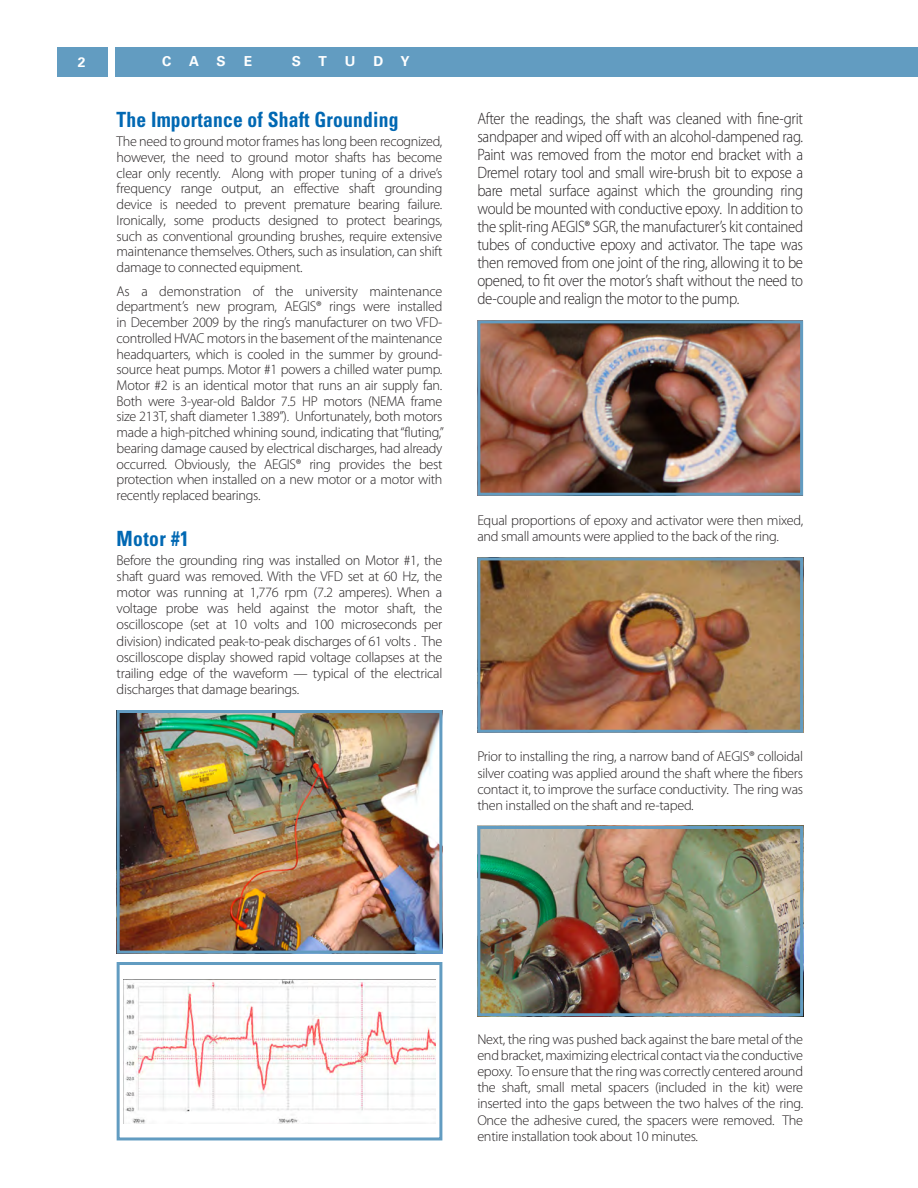
<style>
.page{position:relative;width:918px;height:1188px;background:#fff}
.page>*{position:absolute;margin:0;border:0;box-sizing:border-box;transform-origin:0 0}
.t1{font:700 condensed 21px "Univers LT Std";letter-spacing:.01em;color:#0168b3;scale:.93 1}
.body{font:300 16.5px/18px "Myriad Pro";letter-spacing:-.02em;color:#231f20;text-align:justify;scale:.9 1}
.Column_Copy{font:300 14.25px/15.8px "Myriad Pro";letter-spacing:-.02em;color:#231f20;text-align:justify}
.body-2{font:300 14.25px/16.2px "Myriad Pro";letter-spacing:-.02em;color:#231f20;text-align:justify}
.t2{font:700 13.8px "Univers LT Std";color:#fff}
</style>
<div class="page">
<div style="left:116px;top:47px;width:802px;height:29px;background:#629cc1"></div>
<img style="left:121px;top:714px;width:317px;height:236px">
<div style="left:117px;top:710px;width:325px;height:244px;border:3px solid #629cc1"></div>
<img style="left:124px;top:979px;width:311px;height:144px">
<div style="left:117px;top:962px;width:325px;height:178px;border:3px solid #629cc1"></div>
<img style="left:481px;top:324px;width:318px;height:168px">
<div style="left:477px;top:320px;width:326px;height:176px;border:3px solid #629cc1"></div>
<img style="left:481px;top:561px;width:318px;height:168px">
<div style="left:477px;top:557px;width:326px;height:176px;border:3px solid #629cc1"></div>
<img style="left:481px;top:830px;width:318px;height:182px">
<div style="left:477px;top:826px;width:326px;height:190px;border:3px solid #629cc1"></div>
<div style="left:58px;top:47px;width:50px;height:29px;background:#629cc1"></div>
<p class="t2" style="left:78px;top:54px;width:9px">2</p>
<p class="t2" style="left:162px;top:53px;width:11px">C</p>
<p class="t2" style="left:189px;top:53px;width:11px">A</p>
<p class="t2" style="left:217px;top:53px;width:11px">S</p>
<p class="t2" style="left:244px;top:53px;width:10px">E</p>
<p class="t2" style="left:292px;top:53px;width:11px">S</p>
<p class="t2" style="left:319px;top:53px;width:10px">T</p>
<p class="t2" style="left:345px;top:53px;width:12px">U</p>
<p class="t2" style="left:374px;top:53px;width:38px">D Y</p>
<p class="t1" style="left:117px;top:107px;width:305px">The Importance of Shaft Grounding</p>
<p class="Column_Copy" style="left:117px;top:133px;width:327px">The need to ground motor frames has long been recognized, however, the need to ground motor shafts has become clear only recently. Along with proper tuning of a drive’s frequency range output, an effective shaft grounding device is needed to prevent premature bearing failure.<br>Ironically, some products designed to protect bearings, such as conventional grounding brushes, require extensive maintenance themselves. Others, such as insulation, can shift damage to connected equipment.</p>
<p class="Column_Copy" style="left:117px;top:283px;width:329px">As a demonstration of the university maintenance department’s new program, AEGIS® rings were installed in December 2009 by the ring’s manufacturer on two VFD&shy;controlled HVAC motors in the basement of the maintenance headquarters, which is cooled in the summer by ground&shy;source heat pumps. Motor #1 powers a chilled water pump.<br>Motor #2 is an identical motor that runs an air supply fan.<br>Both were 3-year-old Baldor 7.5 HP motors (NEMA frame size 213T, shaft diameter 1.389”). Unfortunately, both motors made a high-pitched whining sound, indicating that “fluting,” bearing damage caused by electrical discharges, had already occurred. Obviously, the AEGIS® ring provides the best protection when installed on a new motor or a motor with recently replaced bearings.</p>
<p class="t1" style="left:117px;top:525px;width:79px">Motor #1</p>
<p class="body-2" style="left:117px;top:552px;width:327px">Before the grounding ring was installed on Motor #1, the shaft guard was removed. With the VFD set at 60 Hz, the motor was running at 1,776 rpm (7.2 amperes). When a voltage probe was held against the motor shaft, the oscilloscope (set at 10 volts and 100 microseconds per division) indicated peak-to-peak discharges of 61 volts . The oscilloscope display showed rapid voltage collapses at the trailing edge of the waveform — typical of the electrical discharges that damage bearings.</p>
<p class="body" style="left:477px;top:110px;width:364px">After the readings, the shaft was cleaned with fine-grit sandpaper and wiped off with an alcohol-dampened rag.<br>Paint was removed from the motor end bracket with a Dremel rotary tool and small wire-brush bit to expose a bare metal surface against which the grounding ring would be mounted with conductive epoxy. In addition to the split-ring AEGIS® SGR, the manufacturer’s kit contained tubes of conductive epoxy and activator. The tape was then removed from one joint of the ring, allowing it to be opened, to fit over the motor’s shaft without the need to de-couple and realign the motor to the pump.</p>
<p class="body-2" style="left:477px;top:512px;width:327px">Equal proportions of epoxy and activator were then mixed, and small amounts were applied to the back of the ring.</p>
<p class="body-2" style="left:477px;top:749px;width:327px">Prior to installing the ring, a narrow band of AEGIS® colloidal silver coating was applied around the shaft where the fibers contact it, to improve the surface conductivity. The ring was then installed on the shaft and re-taped.</p>
<p class="body-2" style="left:477px;top:1031px;width:327px">Next, the ring was pushed back against the bare metal of the end bracket, maximizing electrical contact via the conductive epoxy. To ensure that the ring was correctly centered around the shaft, small metal spacers (included in the kit) were inserted into the gaps between the two halves of the ring.<br>Once the adhesive cured, the spacers were removed. The entire installation took about 10 minutes.</p>
</div>
